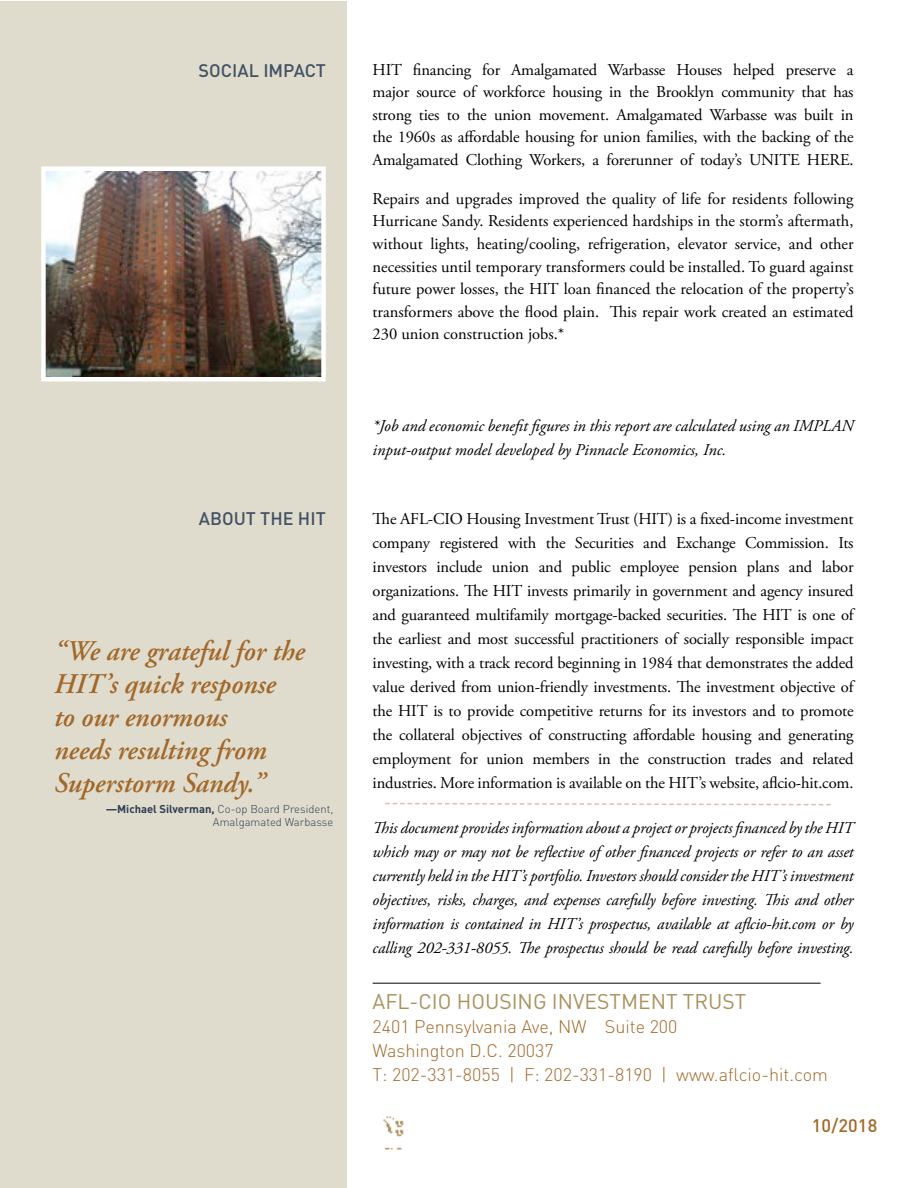
<style>
.page{position:relative;width:918px;height:1188px;background:#fff}
.page>*{position:absolute;margin:0;border:0;box-sizing:border-box;transform-origin:0 0}
.t1{font:italic 600 28.5px/33px "Adobe Garamond Pro";color:#a26829}
.t2{font:21px "DIN Pro";color:#a9915d}
.t3{font:300 18px/24px "DIN Pro";color:#a26829}
.t4{font:500 18px "DIN Pro";color:#425264}
.t5{font:500 18px "DIN Pro";letter-spacing:.01em;color:#a26829}
.t6{font:16.5px/24px "Adobe Garamond Pro";letter-spacing:-.01em;color:#000;text-align:justify}
.t7{font:italic 16.5px/24px "Adobe Garamond Pro";color:#000}
.t8{font:300 11.25px/13.5px "DIN Pro";color:#2d3f53;text-align:right}
.s1{font-weight:700}
</style>
<div class="page">
<div style="left:0;top:1px;width:346px;height:1187px;background:#dfdbcd"></div>
<hr style="left:373px;top:983px;width:448px;height:1px;background:#000">
<img style="left:46px;top:171px;width:275px;height:205px">
<div style="left:41px;top:166px;width:285px;height:215px;border:4px solid #fff"></div>
<svg style="left:385px;top:802px;width:446px;height:4px"></svg>
<img style="left:383px;top:1116px;width:21px;height:34px">
<p class="t4" style="left:199px;top:58px;width:129px">SOCIAL IMPACT</p>
<p class="t4" style="left:199px;top:507px;width:128px">ABOUT THE HIT</p>
<h1 class="t1" style="left:54px;top:635px;width:252px">“We are grateful for the<br>HIT’s quick response<br>to our enormous<br>needs resulting from<br>Superstorm Sandy.”</h1>
<p class="t8" style="left:106px;top:801px;width:229px"><span class="s1">—Michael Silverman,</span> Co-op Board President,<br>Amalgamated Warbasse</p>
<p class="t6" style="left:373px;top:59px;width:483px;line-height:22.5px">HIT financing for Amalgamated Warbasse Houses helped preserve a major source of workforce housing in the Brooklyn community that has strong ties to the union movement. Amalgamated Warbasse was built in the 1960s as affordable housing for union families, with the backing of the Amalgamated Clothing Workers, a forerunner of today’s UNITE HERE.</p>
<p class="t6" style="left:373px;top:188px;width:483px;line-height:22.5px">Repairs and upgrades improved the quality of life for residents following Hurricane Sandy. Residents experienced hardships in the storm’s aftermath, without lights, heating/cooling, refrigeration, elevator service, and other necessities until temporary transformers could be installed. To guard against future power losses, the HIT loan financed the relocation of the property’s transformers above the flood plain. This repair work created an estimated 230 union construction jobs.*</p>
<p class="t7" style="left:373px;top:414px;width:482px">*Job and economic benefit figures in this report are calculated using an IMPLAN input-output model developed by Pinnacle Economics, Inc.</p>
<p class="t6" style="left:373px;top:507px;width:483px">The AFL-CIO Housing Investment Trust (HIT) is a fixed-income investment company registered with the Securities and Exchange Commission. Its investors include union and public employee pension plans and labor organizations. The HIT invests primarily in government and agency insured and guaranteed multifamily mortgage-backed securities. The HIT is one of the earliest and most successful practitioners of socially responsible impact investing, with a track record beginning in 1984 that demonstrates the added value derived from union-friendly investments. The investment objective of the HIT is to provide competitive returns for its investors and to promote the collateral objectives of constructing affordable housing and generating employment for union members in the construction trades and related industries. More information is available on the HIT’s website, aflcio-hit.com.</p>
<p class="t7" style="left:373px;top:816px;width:483px;text-align:justify">This document provides information about a project or projects financed by the HIT which may or may not be reflective of other financed projects or refer to an asset currently held in the HIT’s portfolio. Investors should consider the HIT’s investment objectives, risks, charges, and expenses carefully before investing. This and other information is contained in HIT’s prospectus, available at aflcio-hit.com or by calling 202-331-8055. The prospectus should be read carefully before investing.</p>
<p class="t2" style="left:373px;top:988px;width:375px">AFL-CIO HOUSING INVESTMENT TRUST</p>
<p class="t3" style="left:373px;top:1014px;width:457px">2401 Pennsylvania Ave, NW Suite 200<br>Washington D.C. 20037<br>T: 202-331-8055 | F: 202-331-8190 | www.aflcio-hit.com</p>
<p class="t5" style="left:812px;top:1113px;width:67px">10/2018</p>
</div>
